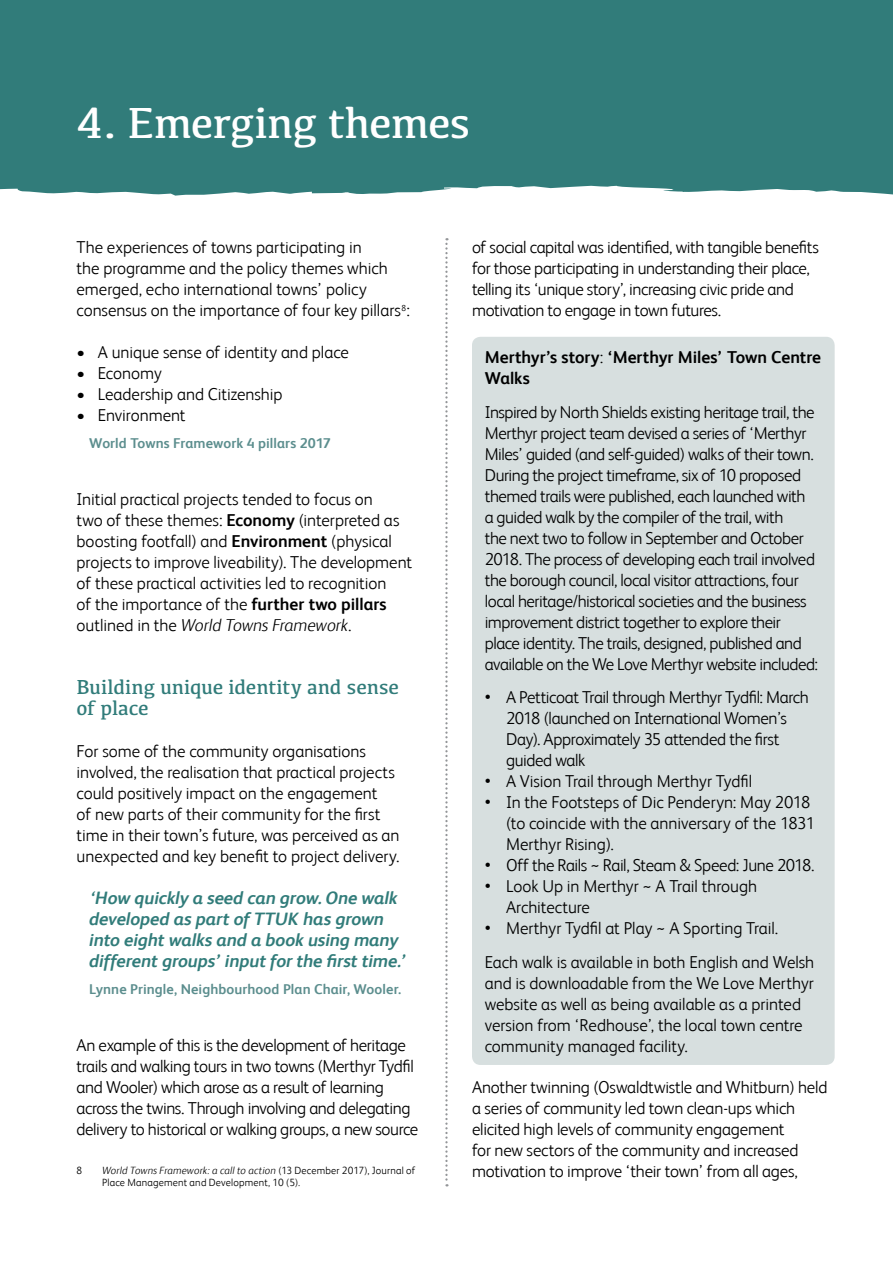
<style>
.page{position:relative;width:893px;height:1263px;background:#fff}
.page>*{position:absolute;margin:0;border:0;box-sizing:border-box;transform-origin:0 0}
.t1{font:45px "Kefa";letter-spacing:-.02em;color:#fff}
.t2{font:21px/21px "Kefa";letter-spacing:-.005em;color:#317c7a}
.t3{font:italic 700 18px/21px "FS Albert";letter-spacing:-.005em;color:#317c7a}
.t4{font:300 17.25px/21px "FS Albert";letter-spacing:-.015em;color:#000}
.t5{font:700 17.25px/21px "FS Albert";letter-spacing:-.005em;color:#000}
.t6{font:700 14.25px "FS Albert";letter-spacing:.005em;color:#5c8e8e}
.t7{font:300 10.5px/12.6px "FS Albert";letter-spacing:.02em;color:#000}
.s1{font-weight:700}
.s2{font-style:italic}
.s3{font-weight:300}
.s4{font-family:"Arial";font-weight:400}
</style>
<div class="page">
<svg style="left:445px;top:238px;width:3px;height:948px"></svg>
<div style="left:0;top:0;width:893px;height:196px;background:#317c7a"></div>
<div style="left:472px;top:337px;width:363px;height:728px;background:#d7dfdf;border-radius:9px"></div>
<h1 class="t1" style="left:77px;top:95px;width:395px">4. Emerging themes</h1>
<p class="t4" style="left:77px;top:237px;width:335px">The experiences of towns participating in<br>the programme and the policy themes which emerged, echo international towns’ policy consensus on the importance of four key pillars<sup>8</sup>:</p>
<p class="t4" style="left:77px;top:342px;width:274px">• A unique sense of identity and place</p>
<p class="t4" style="left:77px;top:363px;width:87px">• Economy</p>
<p class="t4" style="left:77px;top:384px;width:207px">• Leadership and Citizenship</p>
<p class="t4" style="left:77px;top:405px;width:111px">• Environment</p>
<p class="t6" style="left:89px;top:434px;width:243px">World Towns Framework 4 pillars 2017</p>
<p class="t4" style="left:77px;top:489px;width:337px">Initial practical projects tended to focus on<br>two of these themes: <span class="s1">Economy</span> (interpreted as boosting footfall) and <span class="s1">Environment</span> (physical projects to improve liveability). The development of these practical activities led to recognition<br>of the importance of the <span class="s1">further two pillars </span>outlined in the <span class="s2">World Towns Framework</span>.</p>
<p class="t2" style="left:77px;top:676px;width:324px">Building unique identity and sense of place</p>
<p class="t4" style="left:77px;top:741px;width:325px">For some of the community organisations involved, the realisation that practical projects could positively impact on the engagement<br>of new parts of their community for the first time in their town’s future, was perceived as an unexpected and key benefit to project delivery.</p>
<p class="t3" style="left:89px;top:887px;width:318px">‘How quickly a seed can grow. One walk developed as part of TTUK has grown into eight walks and a book using many different groups’ input for the first time.’</p>
<p class="t6" style="left:89px;top:980px;width:313px">Lynne Pringle, Neighbourhood Plan Chair, Wooler.</p>
<p class="t4" style="left:77px;top:1035px;width:343px">An example of this is the development of heritage trails and walking tours in two towns (Merthyr Tydfil and Wooler) which arose as a result of learning across the twins. Through involving and delegating delivery to historical or walking groups, a new source</p>
<p class="t7" style="left:77px;top:1164px;width:7px">8</p>
<p class="t7" style="left:102px;top:1164px;width:315px"><span class="s2">World Towns Framework: a call to action</span> (13 December 2017), Journal of<br>Place Management and Development, 10 (5).</p>
<p class="t4" style="left:472px;top:237px;width:348px">of social capital was identified, with tangible benefits for those participating in understanding their place, telling its ‘unique story’, increasing civic pride and motivation to engage in town futures.</p>
<p class="t5" style="left:485px;top:346px;width:338px">Merthyr’s story<span class="s3">:</span> ‘Merthyr Miles’ Town Centre<br>Walks</p>
<p class="t4" style="left:485px;top:401px;width:335px">Inspired by North Shields existing heritage trail, the Merthyr project team devised a series of ‘Merthyr Miles’ guided (and self-guided) walks of their town.<br>During the project timeframe, six of 10 proposed themed trails were published, each launched with a guided walk by the compiler of the trail, with<br>the next two to follow in September and October 2018. The process of developing each trail involved the borough council, local visitor attractions, four local heritage/historical societies and the business improvement district together to explore their place identity. The trails, designed, published and available on the We Love Merthyr website included:</p>
<p class="t4" style="left:506px;top:687px;width:304px;text-indent:-21px"><span class="s4">•</span> A Petticoat Trail through Merthyr Tydfil: March 2018 (launched on International Women’s Day). Approximately 35 attended the first guided walk</p>
<p class="t4" style="left:485px;top:771px;width:269px"><span class="s4">•</span> A Vision Trail through Merthyr Tydfil</p>
<p class="t4" style="left:506px;top:792px;width:310px;text-indent:-21px"><span class="s4">•</span> In the Footsteps of Dic Penderyn: May 2018 (to coincide with the anniversary of the 1831<br>Merthyr Rising).</p>
<p class="t4" style="left:485px;top:855px;width:331px"><span class="s4">•</span> Off the Rails ~ Rail, Steam &amp; Speed: June 2018.</p>
<p class="t4" style="left:506px;top:876px;width:253px;text-indent:-21px"><span class="s4">•</span> Look Up in Merthyr ~ A Trail through<br>Architecture</p>
<p class="t4" style="left:485px;top:911px;width:331px;line-height:33.8px"><span class="s4">•</span> Merthyr Tydfil at Play ~ A Sporting Trail.<br>Each walk is available in both English and Welsh</p>
<p class="t4" style="left:485px;top:972px;width:331px">and is downloadable from the We Love Merthyr website as well as being available as a printed version from ‘Redhouse’, the local town centre community managed facility.</p>
<p class="t4" style="left:472px;top:1076px;width:357px">Another twinning (Oswaldtwistle and Whitburn) held a series of community led town clean-ups which elicited high levels of community engagement<br>for new sectors of the community and increased motivation to improve ‘their town’ from all ages,</p>
</div>
